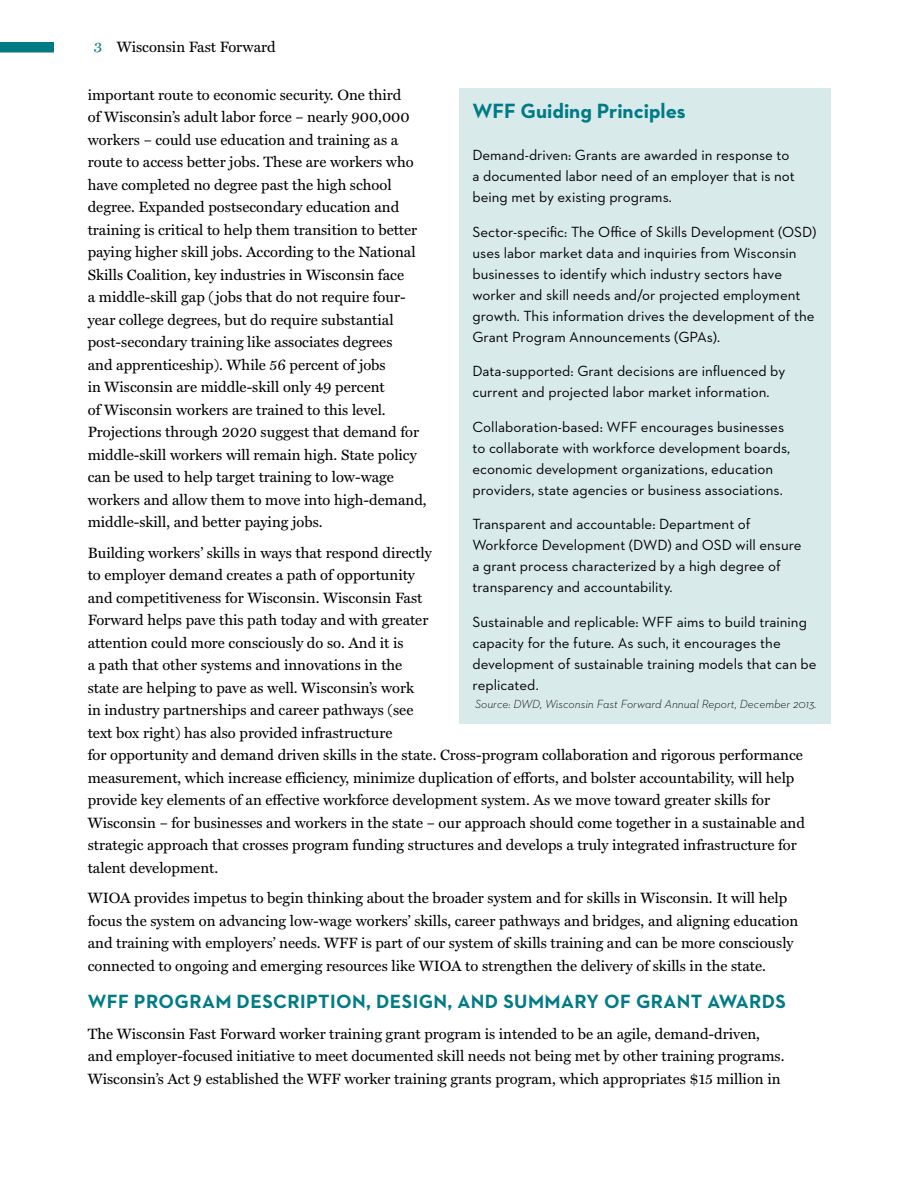
<style>
.page{position:relative;width:918px;height:1188px;background:#fff}
.page>*{position:absolute;margin:0;border:0;box-sizing:border-box;transform-origin:0 0}
.t1{font:700 21px "Neutraface 2 Text";color:#007b85}
.t2{font:700 19.5px "Neutraface 2 Text";letter-spacing:.02em;color:#007b85}
.t3{font:15px/22.5px "Miller Text";color:#000}
.t4{font:15px/21px "Neutraface 2 Text";color:#000}
.t5{font:italic 300 12px "Neutraface 2 Text";color:#000}
.s1{color:#007b85}
</style>
<div class="page">
<div style="left:0;top:42px;width:54px;height:10px;background:#007b85"></div>
<div style="left:459px;top:88px;width:371px;height:635px;background:#d9eaeb"></div>
<p class="t3" style="left:94px;top:36px;width:183px"><span class="s1">3</span> Wisconsin Fast Forward</p>
<p class="t3" style="left:88px;top:84px;width:340px">important route to economic security. One third<br>of Wisconsin’s adult labor force – nearly 900,000 workers – could use education and training as a route to access better jobs. These are workers who have completed no degree past the high school degree. Expanded postsecondary education and training is critical to help them transition to better paying higher skill jobs. According to the National Skills Coalition, key industries in Wisconsin face<br>a middle-skill gap (jobs that do not require four&shy;year college degrees, but do require substantial post-secondary training like associates degrees<br>and apprenticeship). While 56 percent of jobs<br>in Wisconsin are middle-skill only 49 percent<br>of Wisconsin workers are trained to this level.<br>Projections through 2020 suggest that demand for middle-skill workers will remain high. State policy can be used to help target training to low-wage workers and allow them to move into high-demand, middle-skill, and better paying jobs.</p>
<p class="t3" style="left:88px;top:542px;width:719px">Building workers’ skills in ways that respond directly<br>to employer demand creates a path of opportunity<br>and competitiveness for Wisconsin. Wisconsin Fast<br>Forward helps pave this path today and with greater<br>attention could more consciously do so. And it is<br>a path that other systems and innovations in the<br>state are helping to pave as well. Wisconsin’s work<br>in industry partnerships and career pathways (see<br>text box right) has also provided infrastructure<br>for opportunity and demand driven skills in the state. Cross-program collaboration and rigorous performance measurement, which increase efficiency, minimize duplication of efforts, and bolster accountability, will help provide key elements of an effective workforce development system. As we move toward greater skills for Wisconsin – for businesses and workers in the state – our approach should come together in a sustainable and strategic approach that crosses program funding structures and develops a truly integrated infrastructure for talent development.</p>
<p class="t3" style="left:88px;top:887px;width:712px">WIOA provides impetus to begin thinking about the broader system and for skills in Wisconsin. It will help focus the system on advancing low-wage workers’ skills, career pathways and bridges, and aligning education and training with employers’ needs. WFF is part of our system of skills training and can be more consciously connected to ongoing and emerging resources like WIOA to strengthen the delivery of skills in the state.</p>
<h2 class="t2" style="left:88px;top:989px;width:700px">WFF PROGRAM DESCRIPTION, DESIGN, AND SUMMARY OF GRANT AWARDS</h2>
<p class="t3" style="left:88px;top:1023px;width:698px">The Wisconsin Fast Forward worker training grant program is intended to be an agile, demand-driven, and employer-focused initiative to meet documented skill needs not being met by other training programs.<br>Wisconsin’s Act 9 established the WFF worker training grants program, which appropriates $15 million in</p>
<h1 class="t1" style="left:472px;top:97px;width:215px">WFF Guiding Principles</h1>
<p class="t4" style="left:472px;top:144px;width:324px">Demand-driven: Grants are awarded in response to a documented labor need of an employer that is not being met by existing programs.</p>
<p class="t4" style="left:472px;top:221px;width:345px">Sector-specific: The Office of Skills Development (OSD) uses labor market data and inquiries from Wisconsin businesses to identify which industry sectors have worker and skill needs and/or projected employment growth. This information drives the development of the Grant Program Announcements (GPAs).</p>
<p class="t4" style="left:472px;top:360px;width:314px">Data-supported: Grant decisions are influenced by current and projected labor market information.</p>
<p class="t4" style="left:472px;top:416px;width:319px">Collaboration-based: WFF encourages businesses to collaborate with workforce development boards, economic development organizations, education providers, state agencies or business associations.</p>
<p class="t4" style="left:472px;top:513px;width:331px">Transparent and accountable: Department of Workforce Development (DWD) and OSD will ensure a grant process characterized by a high degree of transparency and accountability.</p>
<p class="t4" style="left:472px;top:611px;width:346px">Sustainable and replicable: WFF aims to build training capacity for the future. As such, it encourages the development of sustainable training models that can be replicated.</p>
<p class="t5" style="left:475px;top:697px;width:343px">Source: DWD, Wisconsin Fast Forward Annual Report, December 2013.</p>
</div>
